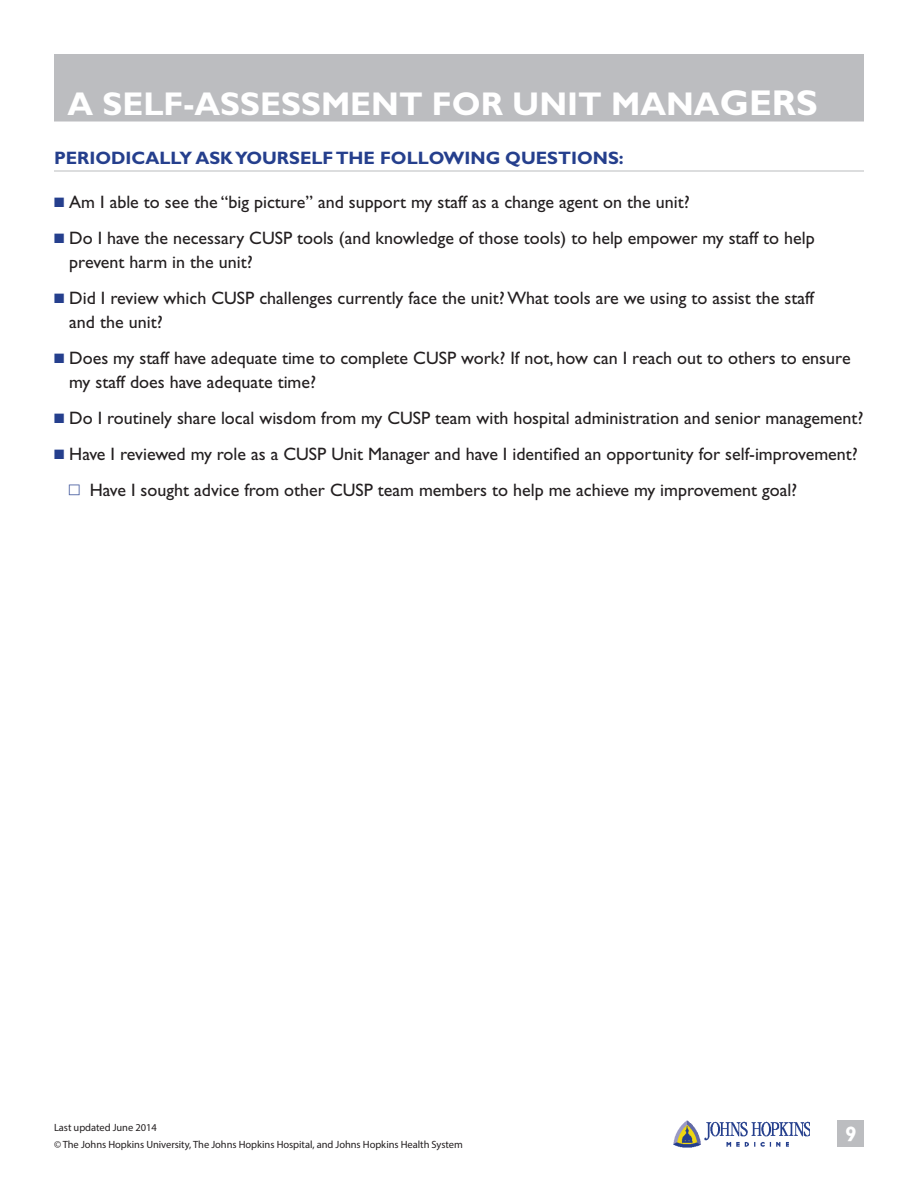
<style>
.page{position:relative;width:918px;height:1188px;background:#fff}
.page>*{position:absolute;margin:0;border:0;box-sizing:border-box;transform-origin:0 0}
.Page_Section_Heading{font:700 33px "Gill Sans Std";color:#fff}
.t1{font:700 21px "Gill Sans Std";color:#fff}
.t2{font:18px/24px "Gill Sans Std";color:#231f20}
.SUB_with_Rule_Below{font:700 18px "Gill Sans Std";color:#253f8d}
.t3{font:10.5px/16.5px "Myriad Pro";letter-spacing:-.005em;color:#231f20}
.s1{font-size:36px}
.s2{color:#253f8d}
</style>
<div class="page">
<div style="left:837px;top:1120px;width:27px;height:28px;background:#bcbdc0"></div>
<img style="left:674px;top:1120px;width:136px;height:28px">
<div style="left:54px;top:54px;width:810px;height:68px;background:#bcbdc0"></div>
<hr style="left:54px;top:170px;width:810px;height:2px;background:#d1d2d4">
<p class="Page_Section_Heading" style="left:68px;top:84px;width:752px">A SELF-ASSESSMENT FOR UNIT MANA<span class="s1">GERS</span></p>
<p class="SUB_with_Rule_Below" style="left:54px;top:148px;width:571px">PERIODICALLY ASK YOURSELF THE FOLLOWING QUESTIONS:</p>
<p class="t2" style="left:54px;top:190px;width:637px"><span class="s2">■</span> Am I able to see the “big picture” and support my staff as a change agent on the unit?</p>
<p class="t2" style="left:69px;top:226px;width:747px;text-indent:-15px"><span class="s2">■</span> Do I have the necessary CUSP tools (and knowledge of those tools) to help empower my staff to help prevent harm in the unit?</p>
<p class="t2" style="left:69px;top:286px;width:746px;text-indent:-15px"><span class="s2">■</span> Did I review which CUSP challenges currently face the unit? What tools are we using to assist the staff and the unit?</p>
<p class="t2" style="left:69px;top:346px;width:783px;text-indent:-15px"><span class="s2">■</span> Does my staff have adequate time to complete CUSP work? If not, how can I reach out to others to ensure my staff does have adequate time?</p>
<p class="t2" style="left:54px;top:406px;width:811px"><span class="s2">■</span> Do I routinely share local wisdom from my CUSP team with hospital administration and senior management?</p>
<p class="t2" style="left:54px;top:442px;width:805px"><span class="s2">■</span> Have I reviewed my role as a CUSP Unit Manager and have I identified an opportunity for self-improvement?</p>
<p class="t2" style="left:90px;top:478px;width:709px">Have I sought advice from other CUSP team members to help me achieve my improvement goal?</p>
<p class="t3" style="left:54px;top:1119px;width:410px">Last updated June 2014<br>© The Johns Hopkins University, The Johns Hopkins Hospital, and Johns Hopkins Health System</p>
<p class="t1" style="left:845px;top:1122px;width:13px">9</p>
</div>
